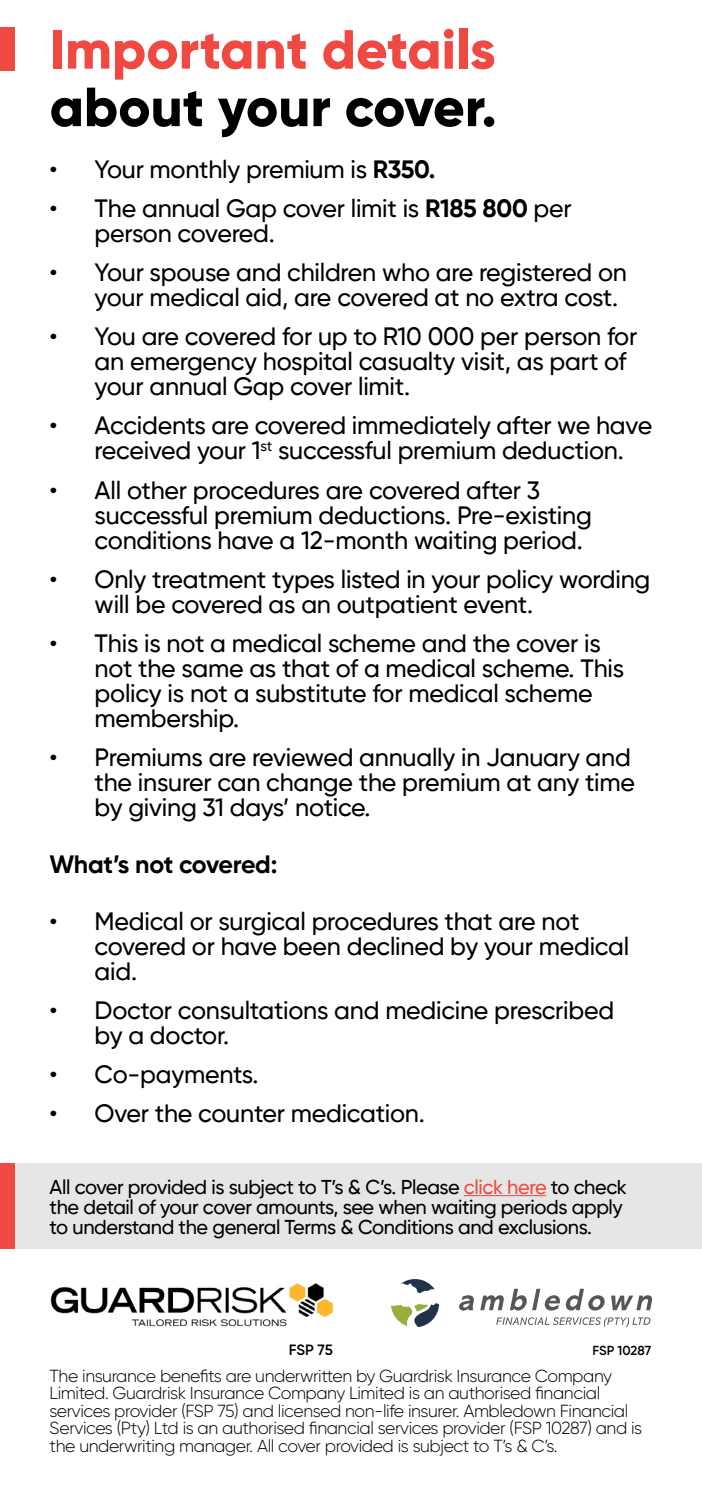
<style>
.page{position:relative;width:702px;height:1489px;background:#fff}
.page>*{position:absolute;margin:0;border:0;box-sizing:border-box;transform-origin:0 0}
.t1{font:800 55px "Gilroy";color:#ef4941}
.t2{font:800 55px "Gilroy";color:#000}
.t3{font:500 25px/25px "Gilroy";letter-spacing:-.01em;color:#000}
.t4{font:700 25px "Gilroy";letter-spacing:-.02em;color:#000}
.t5{font:500 20px/20px "Gilroy";letter-spacing:-.02em;color:#000}
.t6{font:300 17.5px/17.5px "Gilroy";letter-spacing:-.025em;color:#000}
.t7{font:600 15px "Gilroy";color:#000}
.t8{font:600 13px "Gilroy";color:#000}
.s1{font-weight:700}
.s2{color:#ef4941}
</style>
<div class="page">
<div style="left:0;top:27px;width:14px;height:44px;background:#ef4941"></div>
<img style="left:50px;top:1283px;width:284px;height:44px">
<svg style="left:391px;top:1303px;width:48px;height:23px"></svg>
<svg style="left:401px;top:1279px;width:34px;height:14px"></svg>
<svg style="left:459px;top:1295px;width:15px;height:15px"></svg>
<svg style="left:480px;top:1295px;width:24px;height:15px"></svg>
<svg style="left:510px;top:1288px;width:95px;height:22px"></svg>
<svg style="left:611px;top:1295px;width:41px;height:15px"></svg>
<svg style="left:496px;top:1317px;width:154px;height:9px"></svg>
<div style="left:0;top:1163px;width:702px;height:85px;background:#e6e6e6"></div>
<hr style="left:464px;top:1195px;width:82px;height:1px;background:#ef4941">
<div style="left:0;top:1163px;width:14px;height:85px;background:#ef4941"></div>
<h1 class="t1" style="left:50px;top:15px;width:447px">Important details</h1>
<h1 class="t2" style="left:50px;top:72px;width:448px">about your cover.</h1>
<p class="t3" style="left:50px;top:156px;width:387px">• Your monthly premium is <span class="s1">R350.</span></p>
<p class="t3" style="left:95px;top:195px;width:478px;text-indent:-45px">• The annual Gap cover limit is <span class="s1">R185 800</span> per person covered.</p>
<p class="t3" style="left:95px;top:259px;width:534px;text-indent:-45px">• Your spouse and children who are registered on your medical aid, are covered at no extra cost.</p>
<p class="t3" style="left:95px;top:324px;width:544px;text-indent:-45px">• You are covered for up to R10 000 per person for an emergency hospital casualty visit, as part of your annual Gap cover limit.</p>
<p class="t3" style="left:95px;top:413px;width:559px;text-indent:-45px">• Accidents are covered immediately after we have received your 1<sup>st</sup> successful premium deduction.</p>
<p class="t3" style="left:95px;top:477px;width:498px;text-indent:-45px">• All other procedures are covered after 3 successful premium deductions. Pre-existing conditions have a 12-month waiting period.</p>
<p class="t3" style="left:95px;top:566px;width:557px;text-indent:-45px">• Only treatment types listed in your policy wording will be covered as an outpatient event.</p>
<p class="t3" style="left:95px;top:630px;width:531px;text-indent:-45px">• This is not a medical scheme and the cover is not the same as that of a medical scheme. This policy is not a substitute for medical scheme membership.</p>
<p class="t3" style="left:95px;top:744px;width:542px;text-indent:-45px">• Premiums are reviewed annually in January and the insurer can change the premium at any time by giving 31 days’ notice.</p>
<p class="t4" style="left:50px;top:848px;width:229px">What’s not covered:</p>
<p class="t3" style="left:95px;top:908px;width:536px;text-indent:-45px">• Medical or surgical procedures that are not covered or have been declined by your medical aid.</p>
<p class="t3" style="left:95px;top:997px;width:521px;text-indent:-45px">• Doctor consultations and medicine prescribed by a doctor.</p>
<p class="t3" style="left:50px;top:1061px;width:210px">• Co-payments.</p>
<p class="t3" style="left:50px;top:1100px;width:377px">• Over the counter medication.</p>
<p class="t5" style="left:50px;top:1176px;width:579px">All cover provided is subject to T’s &amp; C’s. Please <span class="s2">click here</span> to check the detail of your cover amounts, see when waiting periods apply to understand the general Terms &amp; Conditions and exclusions.</p>
<p class="t7" style="left:289px;top:1339px;width:46px">FSP 75</p>
<p class="t8" style="left:592px;top:1341px;width:60px">FSP 10287</p>
<p class="t6" style="left:50px;top:1366px;width:594px">The insurance benefits are underwritten by Guardrisk Insurance Company Limited. Guardrisk Insurance Company Limited is an authorised financial services provider (FSP 75) and licensed non-life insurer. Ambledown Financial Services (Pty) Ltd is an authorised financial services provider (FSP 10287) and is the underwriting manager. All cover provided is subject to T’s &amp; C’s.</p>
</div>
